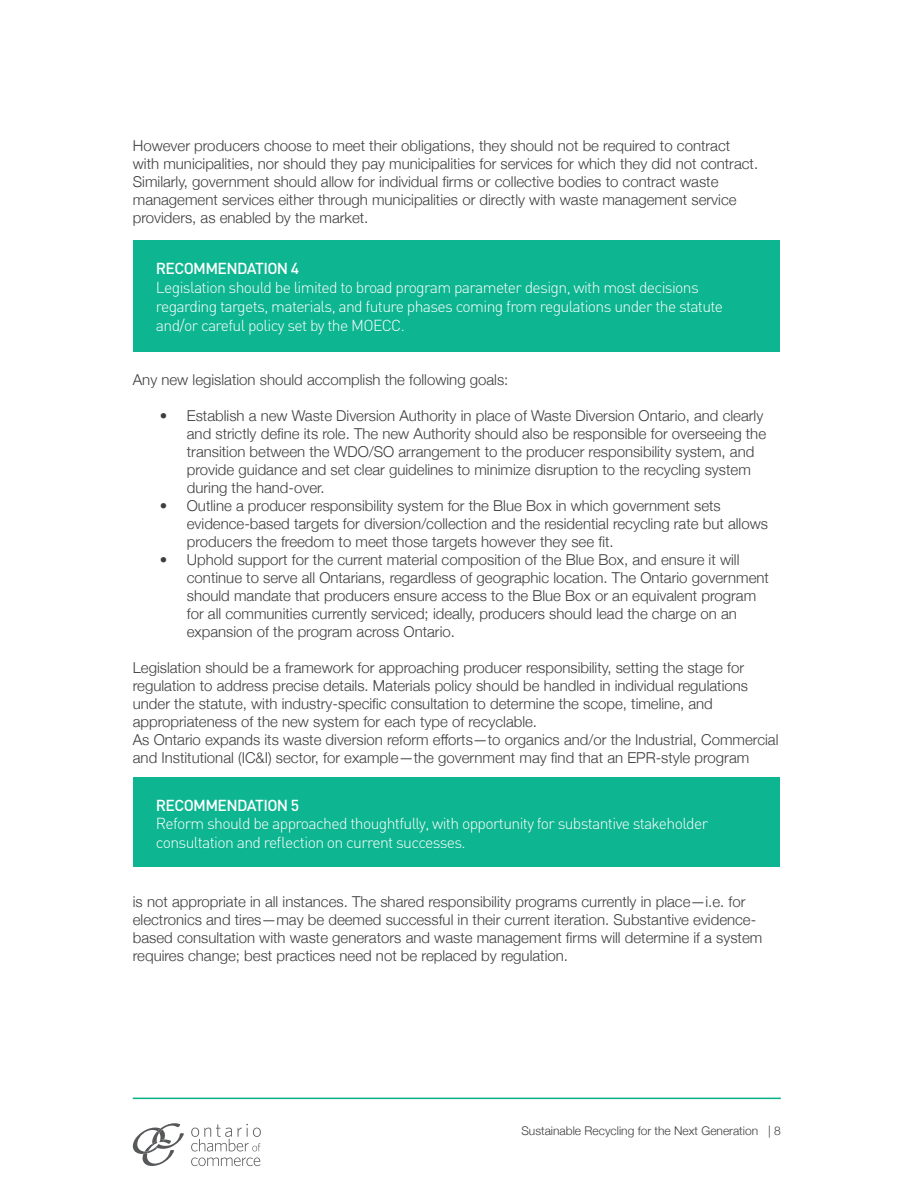
<style>
.page{position:relative;width:918px;height:1188px;background:#fff}
.page>*{position:absolute;margin:0;border:0;box-sizing:border-box;transform-origin:0 0}
.t1{font:300 15.75px/18.9px "DIN";letter-spacing:-.04em;color:#fff}
.t2{font:500 15.75px "DIN";letter-spacing:-.04em;color:#fff}
.t3{font:300 15px/18px "Helvetica Neue";color:#3e3e3f}
.t4{font:300 12px "Helvetica Neue";color:#3e3e3f}
</style>
<div class="page">
<hr style="left:133px;top:1098px;width:648px;height:1px;background:#05b085">
<svg style="left:191px;top:1124px;width:70px;height:28px"></svg>
<svg style="left:191px;top:1158px;width:69px;height:8px"></svg>
<svg style="left:133px;top:1123px;width:51px;height:43px"></svg>
<div style="left:133px;top:241px;width:646px;height:111px;background:#0db590"></div>
<div style="left:133px;top:777px;width:646px;height:90px;background:#0db590"></div>
<p class="t3" style="left:133px;top:135px;width:627px">However producers choose to meet their obligations, they should not be required to contract with municipalities, nor should they pay municipalities for services for which they did not contract.<br>Similarly, government should allow for individual firms or collective bodies to contract waste management services either through municipalities or directly with waste management service providers, as enabled by the market.</p>
<p class="t2" style="left:156px;top:259px;width:145px">RECOMMENDATION 4</p>
<p class="t1" style="left:156px;top:278px;width:569px">Legislation should be limited to broad program parameter design, with most decisions regarding targets, materials, and future phases coming from regulations under the statute and/or careful policy set by the MOECC.</p>
<p class="t3" style="left:133px;top:369px;width:377px">Any new legislation should accomplish the following goals:</p>
<p class="t3" style="left:187px;top:405px;width:581px;text-indent:-27px">• Establish a new Waste Diversion Authority in place of Waste Diversion Ontario, and clearly and strictly define its role. The new Authority should also be responsible for overseeing the transition between the WDO/SO arrangement to the producer responsibility system, and provide guidance and set clear guidelines to minimize disruption to the recycling system during the hand-over.</p>
<p class="t3" style="left:187px;top:495px;width:583px;text-indent:-27px">• Outline a producer responsibility system for the Blue Box in which government sets evidence-based targets for diversion/collection and the residential recycling rate but allows producers the freedom to meet those targets however they see fit.</p>
<p class="t3" style="left:187px;top:549px;width:584px;text-indent:-27px">• Uphold support for the current material composition of the Blue Box, and ensure it will continue to serve all Ontarians, regardless of geographic location. The Ontario government should mandate that producers ensure access to the Blue Box or an equivalent program for all communities currently serviced; ideally, producers should lead the charge on an expansion of the program across Ontario.</p>
<p class="t3" style="left:133px;top:657px;width:647px">Legislation should be a framework for approaching producer responsibility, setting the stage for regulation to address precise details. Materials policy should be handled in individual regulations under the statute, with industry-specific consultation to determine the scope, timeline, and appropriateness of the new system for each type of recyclable.<br>As Ontario expands its waste diversion reform efforts—to organics and/or the Industrial, Commercial and Institutional (IC&amp;I) sector, for example—the government may find that an EPR-style program</p>
<p class="t2" style="left:156px;top:795px;width:145px">RECOMMENDATION 5</p>
<p class="t1" style="left:156px;top:814px;width:554px">Reform should be approached thoughtfully, with opportunity for substantive stakeholder consultation and reflection on current successes.</p>
<p class="t3" style="left:133px;top:891px;width:631px">is not appropriate in all instances. The shared responsibility programs currently in place—i.e. for electronics and tires—may be deemed successful in their current iteration. Substantive evidence&shy;based consultation with waste generators and waste management firms will determine if a system requires change; best practices need not be replaced by regulation.</p>
<p class="t4" style="left:521px;top:1121px;width:261px">Sustainable Recycling for the Next Generation | 8</p>
</div>
